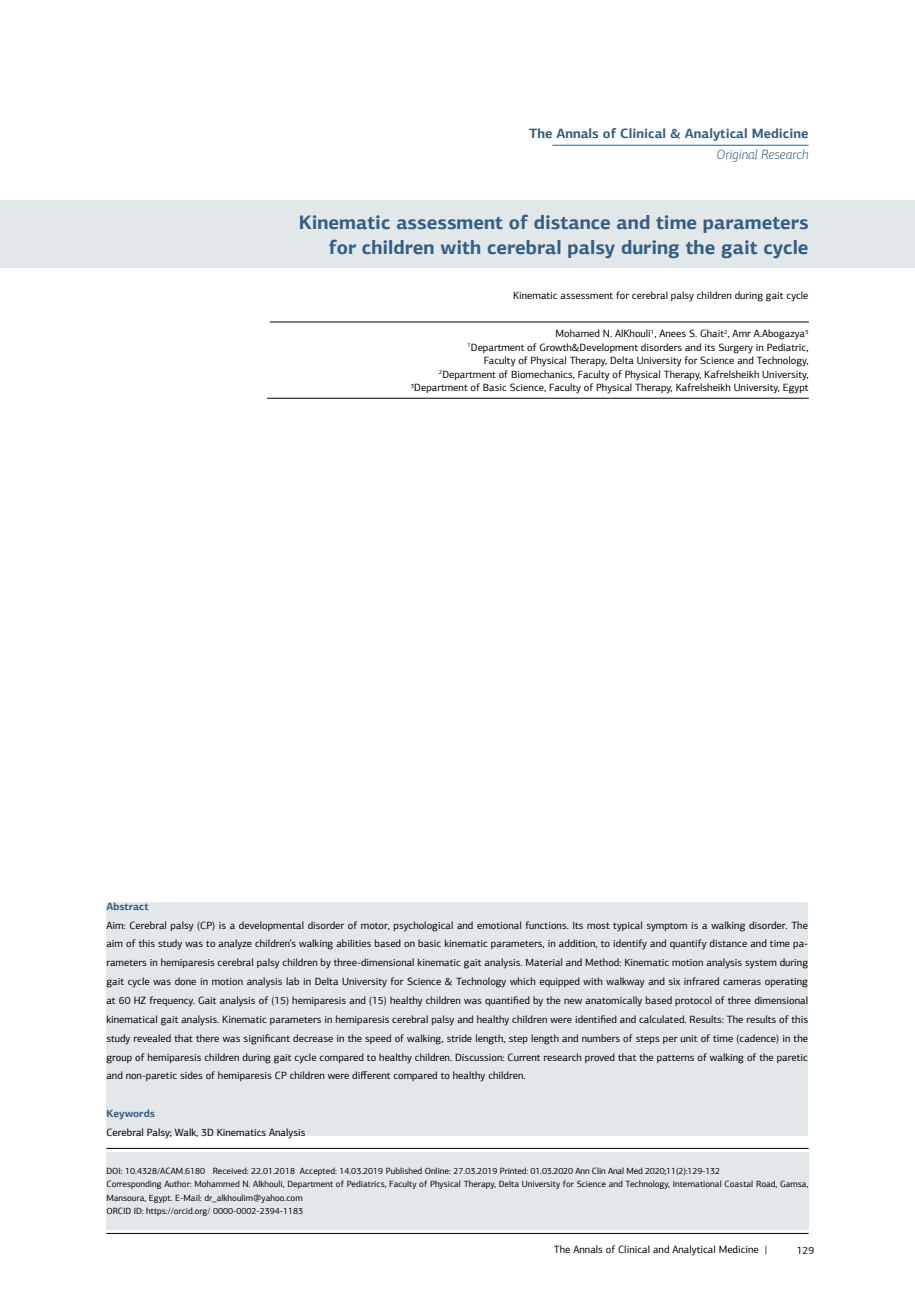
<style>
.page{position:relative;width:915px;height:1306px;background:#fff}
.page>*{position:absolute;margin:0;border:0;box-sizing:border-box;transform-origin:0 0}
.t1{font:700 19.5px/25.5px "PF Agora Sans Pro";color:#355e81;text-align:right}
.t2{font:700 13.5px "PF Agora Sans Pro";color:#355e81}
.t3{font:italic 300 13.5px "PF Agora Sans Pro";color:#355e81}
.t4{font:10.5px/18.9px "PF Agora Sans Pro";color:#000;text-align:right}
.t5{font:700 10.5px "PF Agora Sans Pro";color:#355e81}
.t6{font:9px/13.5px "PF Agora Sans Pro";color:#000}
</style>
<div class="page">
<hr style="left:106px;top:1233px;width:702px;height:1px;background:#000">
<div style="left:0;top:200px;width:914px;height:68px;background:#e2e7ea"></div>
<hr style="left:106px;top:1148px;width:702px;height:1px;background:#000">
<hr style="left:270px;top:322px;width:538px;height:1px;background:#000">
<hr style="left:267px;top:398px;width:541px;height:1px;background:#000">
<hr style="left:552px;top:145px;width:256px;height:1px;background:#355e81">
<div style="left:106px;top:1151px;width:702px;height:78px;background:#e2e7ea"></div>
<div style="left:106px;top:901px;width:701px;height:234px;background:#e2e7ea"></div>
<p class="t2" style="left:529px;top:125px;width:281px">The Annals of Clinical &amp; Analytical Medicine</p>
<p class="t3" style="left:716px;top:146px;width:94px">Original Research</p>
<h1 class="t1" style="left:298px;top:209px;width:511px">Kinematic assessment of distance and time parameters for children with cerebral palsy during the gait cycle</h1>
<p class="t4" style="left:513px;top:286px;width:297px">Kinematic assessment for cerebral palsy children during gait cycle</p>
<p class="t4" style="left:410px;top:327px;width:399px;line-height:13.5px">Mohamed N. AlKhouli<sup>1</sup>, Anees S. Ghait<sup>2</sup>, Amr A.Abogazya<sup>3<br>1</sup>Department of Growth&amp;Development disorders and its Surgery in Pediatric,<br>Faculty of Physical Therapy, Delta University for Science and Technology,<br><sup>2</sup>Department of Biomechanics, Faculty of Physical Therapy, Kafrelsheikh University, <sup>3</sup>Department of Basic Science, Faculty of Physical Therapy, Kafrelsheikh University, Egypt</p>
<p class="t5" style="left:106px;top:899px;width:44px">Abstract</p>
<p class="t4" style="left:106px;top:915px;width:703px;text-align:justify">Aim: Cerebral palsy (CP) is a developmental disorder of motor, psychological and emotional functions. Its most typical symptom is a walking disorder. The aim of this study was to analyze children’s walking abilities based on basic kinematic parameters, in addition, to identify and quantify distance and time pa&shy;rameters in hemiparesis cerebral palsy children by three-dimensional kinematic gait analysis. Material and Method: Kinematic motion analysis system during gait cycle was done in motion analysis lab in Delta University for Science &amp; Technology which equipped with walkway and six infrared cameras operating at 60 HZ frequency. Gait analysis of (15) hemiparesis and (15) healthy children was quantified by the new anatomically based protocol of three dimensional kinematical gait analysis. Kinematic parameters in hemiparesis cerebral palsy and healthy children were identified and calculated. Results: The results of this study revealed that there was significant decrease in the speed of walking, stride length, step length and numbers of steps per unit of time (cadence) in the group of hemiparesis children during gait cycle compared to healthy children. Discussion: Current research proved that the patterns of walking of the paretic and non-paretic sides of hemiparesis CP children were different compared to healthy children.</p>
<p class="t5" style="left:106px;top:1106px;width:50px">Keywords</p>
<p class="t4" style="left:106px;top:1122px;width:200px">Cerebral Palsy; Walk, 3D Kinematics Analysis</p>
<p class="t6" style="left:106px;top:1164px;width:703px">DOI: 10.4328/ACAM.6180 Received: 22.01.2018 Accepted: 14.03.2019 Published Online: 27.03.2019 Printed: 01.03.2020 Ann Clin Anal Med 2020;11(2):129-132<br>Corresponding Author: Mohammed N. Alkhouli, Department of Pediatrics, Faculty of Physical Therapy, Delta University for Science and Technology, International Coastal Road, Gamsa, Mansoura, Egypt. E-Mail: dr_alkhoulim@yahoo.com<br>ORCID ID: https://orcid.org/ 0000-0002-2394-1183</p>
<p class="t4" style="left:553px;top:1240px;width:215px">The Annals of Clinical and Analytical Medicine |</p>
<p class="t4" style="left:796px;top:1240px;width:19px">129</p>
</div>
